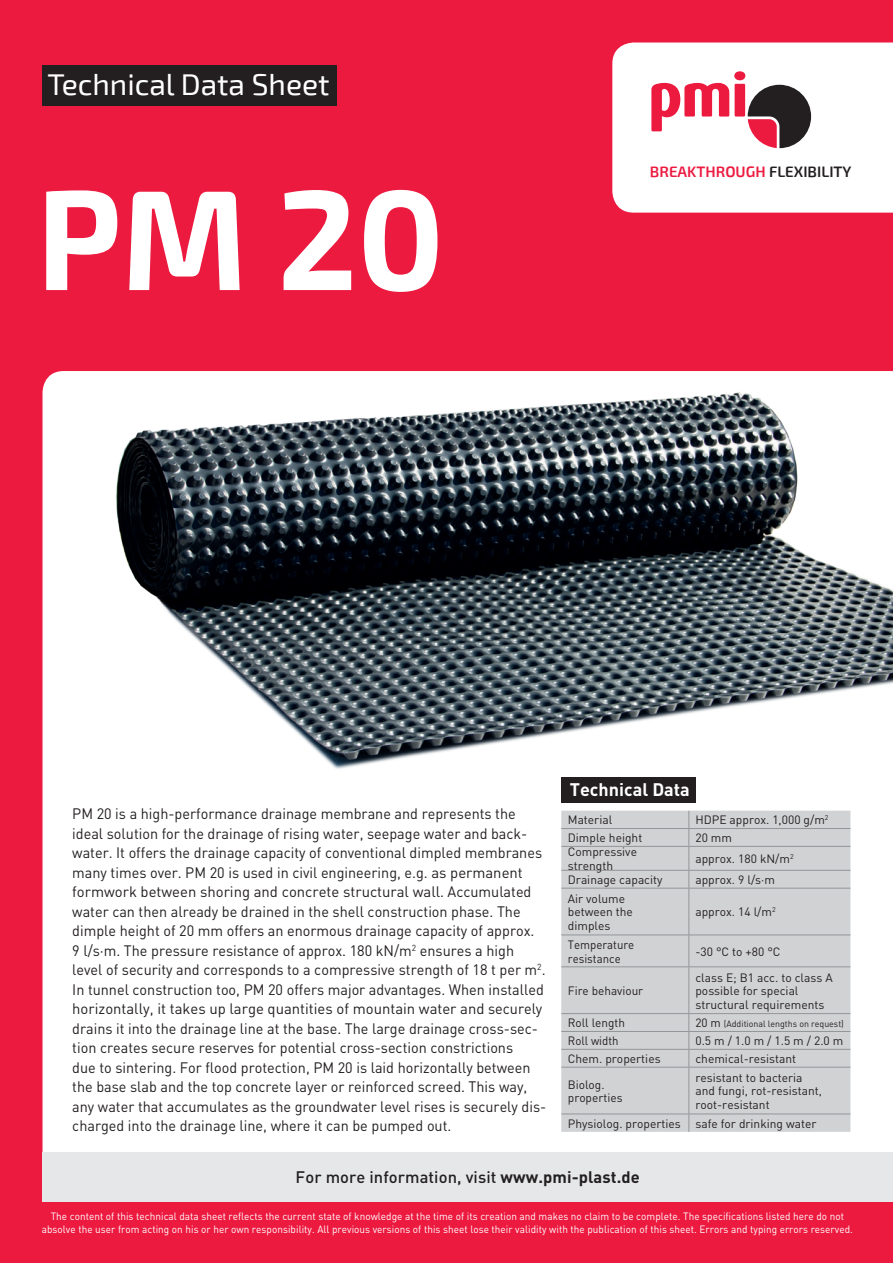
<style>
.page{position:relative;width:893px;height:1263px;background:#ed1a40}
.page>*{position:absolute;margin:0;border:0;box-sizing:border-box;transform-origin:0 0}
.t1{font:700 142.5px "Exo 2";color:#fff}
.t2{font:30px "Exo 2";color:#fff}
.t3{font:700 18px "DIN";color:#fff}
.UDB-A_Text{font:500 16.5px "DIN";letter-spacing:.005em;color:#231f20}
.t4{font:600 15.15px "Exo 2";color:#ed1a40}
.t5{font:15px/19.5px "DIN";color:#231f20;scale:.96 1}
.t6{font:12px/13.5px "DIN";color:#231f20}
.t7{font:12px/13.5px "DIN";color:#231f20;scale:.95 1}
.UDB-A_Text-2{font:10.5px/13.5px "DIN";letter-spacing:.005em;color:#fff;text-align:center;scale:.95 1}
.t8{font:9px "DIN";color:#231f20}
.s1{color:#231f20}
.s2{font-weight:700}
.s3{font-size:12px}
</style>
<div class="page">
<div style="left:43px;top:371px;width:850px;height:781px;background:#fff"></div>
<img style="left:84px;top:371px;width:809px;height:451px">
<div style="left:43px;top:1152px;width:850px;height:49px;background:#e6e7e9"></div>
<div style="left:43px;top:65px;width:294px;height:40px;background:#231f20"></div>
<div style="left:612px;top:43px;width:281px;height:170px;background:#fff"></div>
<svg style="left:651px;top:71px;width:160px;height:77px"></svg>
<div style="left:561px;top:811px;width:289px;height:321px;background:#d1d2d4"></div>
<hr style="left:561px;top:828px;width:128px;height:1px;background:#939598">
<hr style="left:689px;top:828px;width:161px;height:1px;background:#939598">
<hr style="left:561px;top:846px;width:128px;height:1px;background:#939598">
<hr style="left:689px;top:846px;width:161px;height:1px;background:#939598">
<hr style="left:561px;top:870px;width:128px;height:1px;background:#939598">
<hr style="left:689px;top:870px;width:161px;height:1px;background:#939598">
<svg style="left:688px;top:811px;width:1px;height:77px"></svg>
<hr style="left:561px;top:888px;width:128px;height:1px;background:#939598">
<hr style="left:689px;top:888px;width:161px;height:1px;background:#939598">
<hr style="left:688px;top:888px;width:1px;height:46px;background:#939598">
<hr style="left:561px;top:934px;width:128px;height:1px;background:#939598">
<hr style="left:689px;top:934px;width:161px;height:1px;background:#939598">
<hr style="left:688px;top:935px;width:1px;height:31px;background:#939598">
<hr style="left:561px;top:966px;width:128px;height:1px;background:#939598">
<hr style="left:689px;top:966px;width:161px;height:1px;background:#939598">
<hr style="left:688px;top:967px;width:1px;height:46px;background:#939598">
<hr style="left:561px;top:1031px;width:128px;height:1px;background:#939598">
<hr style="left:689px;top:1031px;width:161px;height:1px;background:#939598">
<hr style="left:561px;top:1067px;width:128px;height:1px;background:#939598">
<hr style="left:689px;top:1067px;width:161px;height:1px;background:#939598">
<hr style="left:688px;top:1067px;width:1px;height:47px;background:#939598">
<hr style="left:561px;top:1013px;width:128px;height:1px;background:#939598">
<hr style="left:689px;top:1013px;width:161px;height:1px;background:#939598">
<hr style="left:561px;top:1113px;width:128px;height:1px;background:#939598">
<hr style="left:689px;top:1113px;width:161px;height:1px;background:#939598">
<svg style="left:688px;top:1114px;width:1px;height:18px"></svg>
<hr style="left:561px;top:1049px;width:128px;height:1px;background:#939598">
<hr style="left:689px;top:1049px;width:161px;height:1px;background:#939598">
<svg style="left:688px;top:1014px;width:1px;height:53px"></svg>
<div style="left:561px;top:777px;width:135px;height:26px;background:#231f20"></div>
<p class="t2" style="left:48px;top:67px;width:284px">Technical Data Sheet</p>
<p class="t1" style="left:37px;top:155px;width:409px">PM 20</p>
<p class="t4" style="left:650px;top:163px;width:203px">BREAKTHROUGH <span class="s1">FLEXIBILITY</span></p>
<p class="t3" style="left:570px;top:778px;width:121px">Technical Data</p>
<p class="t5" style="left:72px;top:804px;width:495px">PM 20 is a high-performance drainage membrane and represents the ideal solution for the drainage of rising water, seepage water and back&shy;water. It offers the drainage capacity of conventional dimpled membranes many times over. PM 20 is used in civil engineering, e.g. as permanent formwork between shoring and concrete structural wall. Accumulated water can then already be drained in the shell construction phase. The dimple height of 20 mm offers an enormous drainage capacity of approx.<br>9 l/s·m. The pressure resistance of approx. 180 kN/m<sup>2</sup> ensures a high level of security and corresponds to a compressive strength of 18 t per m<sup>2</sup>.<br>In tunnel construction too, PM 20 offers major advantages. When installed horizontally, it takes up large quantities of mountain water and securely drains it into the drainage line at the base. The large drainage cross-sec&shy;tion creates secure reserves for potential cross-section constrictions<br>due to sintering. For flood protection, PM 20 is laid horizontally between the base slab and the top concrete layer or reinforced screed. This way, any water that accumulates as the groundwater level rises is securely dis&shy;charged into the drainage line, where it can be pumped out.</p>
<p class="UDB-A_Text" style="left:296px;top:1167px;width:346px">For more information, visit <span class="s2">www.pmi-plast.de</span></p>
<p class="UDB-A_Text-2" style="left:42px;top:1209px;width:855px">The content of this technical data sheet reflects the current state of knowledge at the time of its creation and makes no claim to be complete. The specifications listed here do not absolve the user from acting on his or her own responsibility. All previous versions of this sheet lose their validity with the publication of this sheet. Errors and typing errors reserved.</p>
<p class="t6" style="left:568px;top:813px;width:46px">Material</p>
<p class="t6" style="left:695px;top:813px;width:135px">HDPE approx. 1,000 g/m<sup>2</sup></p>
<p class="t6" style="left:568px;top:831px;width:76px">Dimple height</p>
<p class="t6" style="left:695px;top:831px;width:38px">20 mm</p>
<p class="t6" style="left:568px;top:845px;width:71px">Compressive strength</p>
<p class="t6" style="left:695px;top:852px;width:100px">approx. 180 kN/m<sup>2</sup></p>
<p class="t6" style="left:568px;top:873px;width:96px">Drainage capacity</p>
<p class="t6" style="left:695px;top:873px;width:81px">approx. 9 l/s·m</p>
<p class="t6" style="left:568px;top:892px;width:67px">Air volume between the dimples</p>
<p class="t6" style="left:695px;top:905px;width:82px">approx. 14 l/m<sup>2</sup></p>
<p class="t7" style="left:568px;top:938px;width:71px">Temperature resistance</p>
<p class="t6" style="left:695px;top:944px;width:87px">-30 °C to +80 °C</p>
<p class="t6" style="left:568px;top:984px;width:77px">Fire behaviour</p>
<p class="t6" style="left:695px;top:970px;width:139px">class E; B1 acc. to class A possible for special structural requirements</p>
<p class="t6" style="left:568px;top:1016px;width:59px">Roll length</p>
<p class="t8" style="left:695px;top:1018px;width:150px"><span class="s3">20 m</span> (Additional lengths on request)</p>
<p class="t7" style="left:568px;top:1034px;width:55px">Roll width</p>
<p class="t6" style="left:695px;top:1034px;width:149px">0.5 m / 1.0 m / 1.5 m / 2.0 m</p>
<p class="t6" style="left:568px;top:1052px;width:94px">Chem. properties</p>
<p class="t6" style="left:695px;top:1052px;width:102px">chemical-resistant</p>
<p class="t6" style="left:568px;top:1077px;width:56px">Biolog. properties</p>
<p class="t6" style="left:695px;top:1071px;width:128px">resistant to bacteria and fungi, rot-resistant, root-resistant</p>
<p class="t6" style="left:568px;top:1116px;width:114px">Physiolog. properties</p>
<p class="t6" style="left:695px;top:1116px;width:123px">safe for drinking water</p>
</div>
